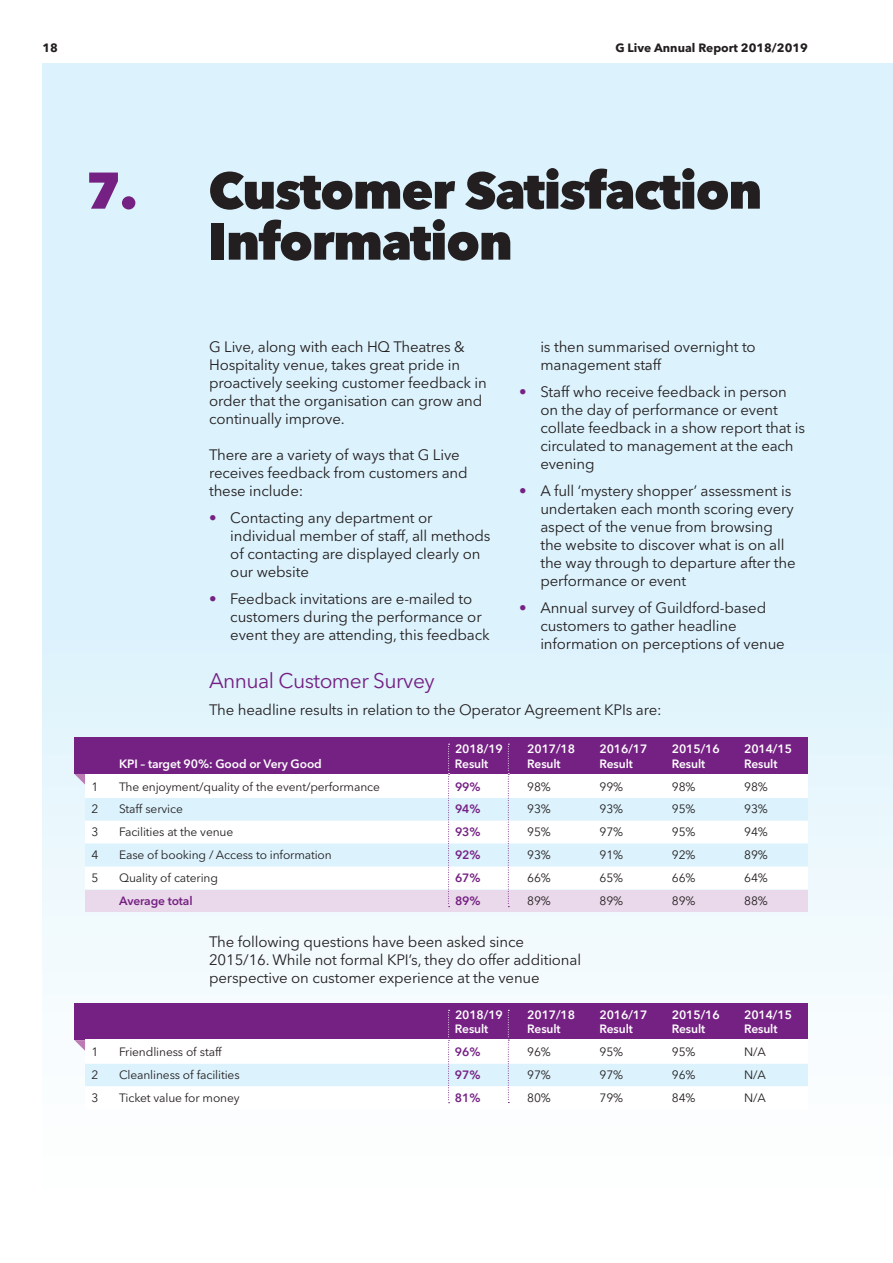
<style>
.page{position:relative;width:893px;height:1263px;background:#fff}
.page>*{position:absolute;margin:0;border:0;box-sizing:border-box;transform-origin:0 0}
.t1{font:800 51px/51px "Avenir Next LT Pro";letter-spacing:-.025em;color:#231f20}
.t2{font:21px "Avenir Next LT Pro";letter-spacing:-.025em;color:#752183}
.t3{font:15px/18px "Avenir Next LT Pro";letter-spacing:-.01em;color:#231f20}
.t4{font:12px "Avenir Next LT Pro";letter-spacing:-.01em;color:#231f20}
.t5{font:600 12px "Avenir Next LT Pro";letter-spacing:-.01em;color:#fff}
.t6{font:600 12px "Avenir Next LT Pro";letter-spacing:-.01em;color:#752183}
.t7{font:700 12px "Avenir Next LT Pro";color:#231f20}
.s1{color:#752183}
</style>
<div class="page">
<div style="left:43px;top:64px;width:850px;height:1156px;background:linear-gradient(to bottom,#d3effb,#f9fdfe)"></div>
<div style="left:74px;top:738px;width:734px;height:36px;background:#752183"></div>
<div style="left:85px;top:774px;width:723px;height:23px;background:#fff"></div>
<div style="left:85px;top:799px;width:723px;height:21px;background:#dcf2fc"></div>
<div style="left:85px;top:821px;width:723px;height:22px;background:#fff"></div>
<div style="left:85px;top:844px;width:723px;height:22px;background:#dcf2fc"></div>
<div style="left:85px;top:867px;width:723px;height:22px;background:#fff"></div>
<div style="left:85px;top:890px;width:723px;height:22px;background:#ead9ea"></div>
<svg style="left:74px;top:774px;width:11px;height:10px"></svg>
<svg style="left:448px;top:744px;width:2px;height:163px"></svg>
<svg style="left:508px;top:744px;width:1px;height:163px"></svg>
<div style="left:74px;top:1003px;width:734px;height:37px;background:#752183"></div>
<div style="left:85px;top:1040px;width:723px;height:23px;background:#fff"></div>
<div style="left:85px;top:1064px;width:723px;height:22px;background:#dcf2fc"></div>
<div style="left:85px;top:1087px;width:723px;height:22px;background:#fff"></div>
<svg style="left:74px;top:1040px;width:11px;height:11px"></svg>
<svg style="left:448px;top:1010px;width:2px;height:93px"></svg>
<svg style="left:508px;top:1010px;width:1px;height:93px"></svg>
<p class="t7" style="left:43px;top:40px;width:17px">18</p>
<p class="t7" style="left:615px;top:40px;width:194px">G Live Annual Report 2018/2019</p>
<h1 class="t1" style="left:208px;top:165px;width:555px;text-indent:-123px"><span class="s1">7.</span> Customer Satisfaction<br>Information</h1>
<p class="t3" style="left:209px;top:337px;width:279px">G Live, along with each HQ Theatres &amp; Hospitality venue, takes great pride in proactively seeking customer feedback in order that the organisation can grow and continually improve.</p>
<p class="t3" style="left:209px;top:445px;width:260px">There are a variety of ways that G Live receives feedback from customers and these include:</p>
<p class="t3" style="left:230px;top:508px;width:262px;text-indent:-21px"><span class="s1">•</span> Contacting any department or individual member of staff, all methods of contacting are displayed clearly on our website</p>
<p class="t3" style="left:230px;top:589px;width:261px;text-indent:-21px"><span class="s1">•</span> Feedback invitations are e-mailed to customers during the performance or event they are attending, this feedback</p>
<p class="t3" style="left:540px;top:337px;width:217px">is then summarised overnight to management staff</p>
<p class="t3" style="left:540px;top:382px;width:266px;text-indent:-21px"><span class="s1">•</span> Staff who receive feedback in person on the day of performance or event collate feedback in a show report that is circulated to management at the each evening</p>
<p class="t3" style="left:540px;top:481px;width:257px;text-indent:-21px"><span class="s1">•</span> A full ‘mystery shopper’ assessment is undertaken each month scoring every aspect of the venue from browsing the website to discover what is on all the way through to departure after the performance or event</p>
<p class="t3" style="left:540px;top:598px;width:246px;text-indent:-21px"><span class="s1">•</span> Annual survey of Guildford-based customers to gather headline information on perceptions of venue</p>
<h2 class="t2" style="left:209px;top:668px;width:227px">Annual Customer Survey</h2>
<p class="t3" style="left:209px;top:700px;width:454px">The headline results in relation to the Operator Agreement KPIs are:</p>
<p class="t5" style="left:455px;top:742px;width:49px">2018/19</p>
<p class="t5" style="left:527px;top:742px;width:49px">2017/18</p>
<p class="t5" style="left:600px;top:742px;width:49px">2016/17</p>
<p class="t5" style="left:672px;top:742px;width:49px">2015/16</p>
<p class="t5" style="left:744px;top:742px;width:49px">2014/15</p>
<p class="t5" style="left:119px;top:756px;width:204px">KPI – target 90%: Good or Very Good</p>
<p class="t5" style="left:455px;top:756px;width:35px">Result</p>
<p class="t5" style="left:527px;top:756px;width:35px">Result</p>
<p class="t5" style="left:600px;top:756px;width:35px">Result</p>
<p class="t5" style="left:672px;top:756px;width:35px">Result</p>
<p class="t5" style="left:744px;top:756px;width:35px">Result</p>
<p class="t4" style="left:91px;top:779px;width:8px">1</p>
<p class="t4" style="left:119px;top:779px;width:262px">The enjoyment/quality of the event/performance</p>
<p class="t6" style="left:455px;top:779px;width:27px">99%</p>
<p class="t4" style="left:527px;top:779px;width:25px">98%</p>
<p class="t4" style="left:600px;top:779px;width:25px">99%</p>
<p class="t4" style="left:672px;top:779px;width:25px">98%</p>
<p class="t4" style="left:744px;top:779px;width:25px">98%</p>
<p class="t4" style="left:91px;top:802px;width:8px">2</p>
<p class="t4" style="left:119px;top:802px;width:65px">Staff service</p>
<p class="t6" style="left:455px;top:802px;width:27px">94%</p>
<p class="t4" style="left:527px;top:802px;width:25px">93%</p>
<p class="t4" style="left:600px;top:802px;width:25px">93%</p>
<p class="t4" style="left:672px;top:802px;width:25px">95%</p>
<p class="t4" style="left:744px;top:802px;width:25px">93%</p>
<p class="t4" style="left:91px;top:825px;width:8px">3</p>
<p class="t4" style="left:119px;top:825px;width:116px">Facilities at the venue</p>
<p class="t6" style="left:455px;top:825px;width:27px">93%</p>
<p class="t4" style="left:527px;top:825px;width:25px">95%</p>
<p class="t4" style="left:600px;top:825px;width:25px">97%</p>
<p class="t4" style="left:672px;top:825px;width:25px">95%</p>
<p class="t4" style="left:744px;top:825px;width:25px">94%</p>
<p class="t4" style="left:91px;top:848px;width:8px">4</p>
<p class="t4" style="left:119px;top:848px;width:214px">Ease of booking / Access to information</p>
<p class="t6" style="left:455px;top:848px;width:27px">92%</p>
<p class="t4" style="left:527px;top:848px;width:25px">93%</p>
<p class="t4" style="left:600px;top:848px;width:25px">91%</p>
<p class="t4" style="left:672px;top:848px;width:25px">92%</p>
<p class="t4" style="left:744px;top:848px;width:25px">89%</p>
<p class="t4" style="left:91px;top:871px;width:8px">5</p>
<p class="t4" style="left:119px;top:871px;width:101px">Quality of catering</p>
<p class="t6" style="left:455px;top:871px;width:27px">67%</p>
<p class="t4" style="left:527px;top:871px;width:25px">66%</p>
<p class="t4" style="left:600px;top:871px;width:25px">65%</p>
<p class="t4" style="left:672px;top:871px;width:25px">66%</p>
<p class="t4" style="left:744px;top:871px;width:25px">64%</p>
<p class="t6" style="left:119px;top:894px;width:75px">Average total</p>
<p class="t6" style="left:455px;top:894px;width:27px">89%</p>
<p class="t4" style="left:527px;top:894px;width:25px">89%</p>
<p class="t4" style="left:600px;top:894px;width:25px">89%</p>
<p class="t4" style="left:672px;top:894px;width:25px">89%</p>
<p class="t4" style="left:744px;top:894px;width:25px">88%</p>
<p class="t3" style="left:209px;top:932px;width:374px">The following questions have been asked since<br>2015/16. While not formal KPI’s, they do offer additional perspective on customer experience at the venue</p>
<p class="t5" style="left:455px;top:1007px;width:49px">2018/19</p>
<p class="t5" style="left:527px;top:1007px;width:49px">2017/18</p>
<p class="t5" style="left:600px;top:1007px;width:49px">2016/17</p>
<p class="t5" style="left:672px;top:1007px;width:49px">2015/16</p>
<p class="t5" style="left:744px;top:1007px;width:49px">2014/15</p>
<p class="t5" style="left:455px;top:1022px;width:35px">Result</p>
<p class="t5" style="left:527px;top:1022px;width:35px">Result</p>
<p class="t5" style="left:600px;top:1022px;width:35px">Result</p>
<p class="t5" style="left:672px;top:1022px;width:35px">Result</p>
<p class="t5" style="left:744px;top:1022px;width:35px">Result</p>
<p class="t4" style="left:91px;top:1045px;width:8px">1</p>
<p class="t4" style="left:119px;top:1045px;width:104px">Friendliness of staff</p>
<p class="t6" style="left:455px;top:1045px;width:27px">96%</p>
<p class="t4" style="left:527px;top:1045px;width:25px">96%</p>
<p class="t4" style="left:600px;top:1045px;width:25px">95%</p>
<p class="t4" style="left:672px;top:1045px;width:25px">95%</p>
<p class="t4" style="left:744px;top:1045px;width:23px">N/A</p>
<p class="t4" style="left:91px;top:1068px;width:8px">2</p>
<p class="t4" style="left:119px;top:1068px;width:122px">Cleanliness of facilities</p>
<p class="t6" style="left:455px;top:1068px;width:27px">97%</p>
<p class="t4" style="left:527px;top:1068px;width:25px">97%</p>
<p class="t4" style="left:600px;top:1068px;width:25px">97%</p>
<p class="t4" style="left:672px;top:1068px;width:25px">96%</p>
<p class="t4" style="left:744px;top:1068px;width:23px">N/A</p>
<p class="t4" style="left:91px;top:1091px;width:8px">3</p>
<p class="t4" style="left:119px;top:1091px;width:122px">Ticket value for money</p>
<p class="t6" style="left:455px;top:1091px;width:27px">81%</p>
<p class="t4" style="left:527px;top:1091px;width:25px">80%</p>
<p class="t4" style="left:600px;top:1091px;width:25px">79%</p>
<p class="t4" style="left:672px;top:1091px;width:25px">84%</p>
<p class="t4" style="left:744px;top:1091px;width:23px">N/A</p>
</div>
